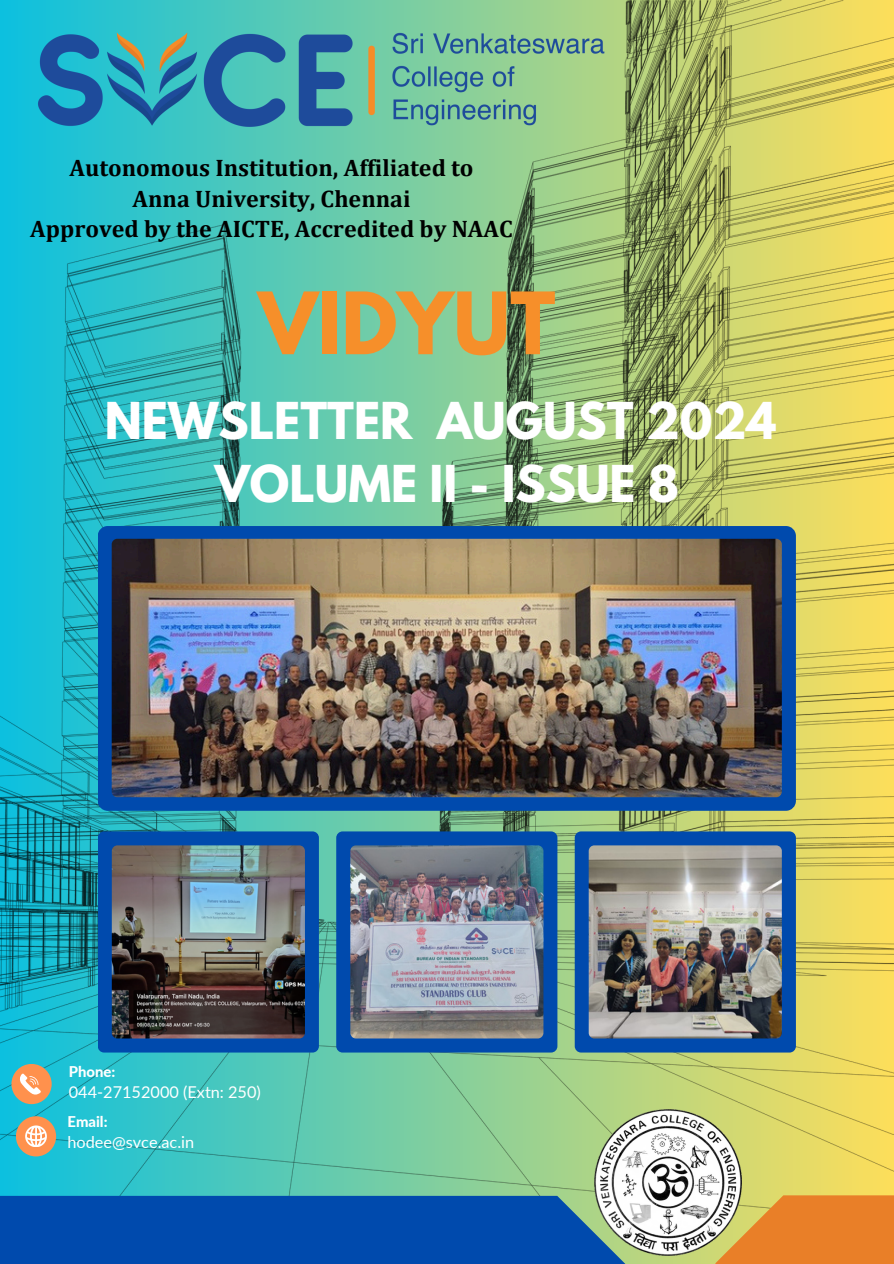
<style>
.page{position:relative;width:894px;height:1264px;background:#fff}
.page>*{position:absolute;margin:0;border:0;box-sizing:border-box;transform-origin:0 0}
.t1{font:700 76.05px "League Spartan";color:#f68f2a}
.t2{font:700 45px/62.8px "League Spartan";color:#fff;text-align:center}
.t3{font:700 24px/30.3px "Cambria";color:#000;text-align:center}
.t4{font:16.35px "Lato";color:#fff}
.t5{font:800 14.85px "Lato";color:#fff}
</style>
<div class="page">
<img style="left:0;top:0;width:892px;height:1263px">
<div style="left:0;top:1195px;width:625px;height:68px;background:#004aad"></div>
<div style="left:715px;top:1195px;width:178px;height:68px;background:#e97f28"></div>
<img style="left:594px;top:1109px;width:146px;height:146px">
<div style="left:11px;top:1063px;width:41px;height:41px;background:#ff914d;border-radius:50%"></div>
<svg style="left:19px;top:1073px;width:22px;height:21px"></svg>
<div style="left:16px;top:1116px;width:40px;height:40px;background:#ff914d;border-radius:50%"></div>
<svg style="left:25px;top:1125px;width:21px;height:21px"></svg>
<svg style="left:98px;top:526px;width:697px;height:526px;background:#2169a4"></svg>
<img style="left:112px;top:845px;width:193px;height:193px;border-radius:6px">
<img style="left:112px;top:539px;width:669px;height:258px;border-radius:6px">
<img style="left:350px;top:845px;width:193px;height:193px;border-radius:6px">
<img style="left:588px;top:845px;width:193px;height:193px;border-radius:6px">
<img style="left:0;top:0;width:641px;height:144px">
<p class="t3" style="left:30px;top:152px;width:484px">Autonomous Institution, Affiliated to<br>Anna University, Chennai<br>Approved by the AICTE, Accredited by NAAC</p>
<p class="t1" style="left:258px;top:286px;width:299px">VIDYUT</p>
<p class="t2" style="left:105px;top:395px;width:673px">NEWSLETTER AUGUST 2024<br>VOLUME II - ISSUE 8</p>
<p class="t5" style="left:69px;top:1061px;width:48px">Phone:</p>
<p class="t4" style="left:69px;top:1081px;width:193px">044-27152000 (Extn: 250)</p>
<p class="t5" style="left:67px;top:1111px;width:42px">Email:</p>
<h4 class="t4" style="left:67px;top:1131px;width:128px">hodee@svce.ac.in</h4>
</div>
